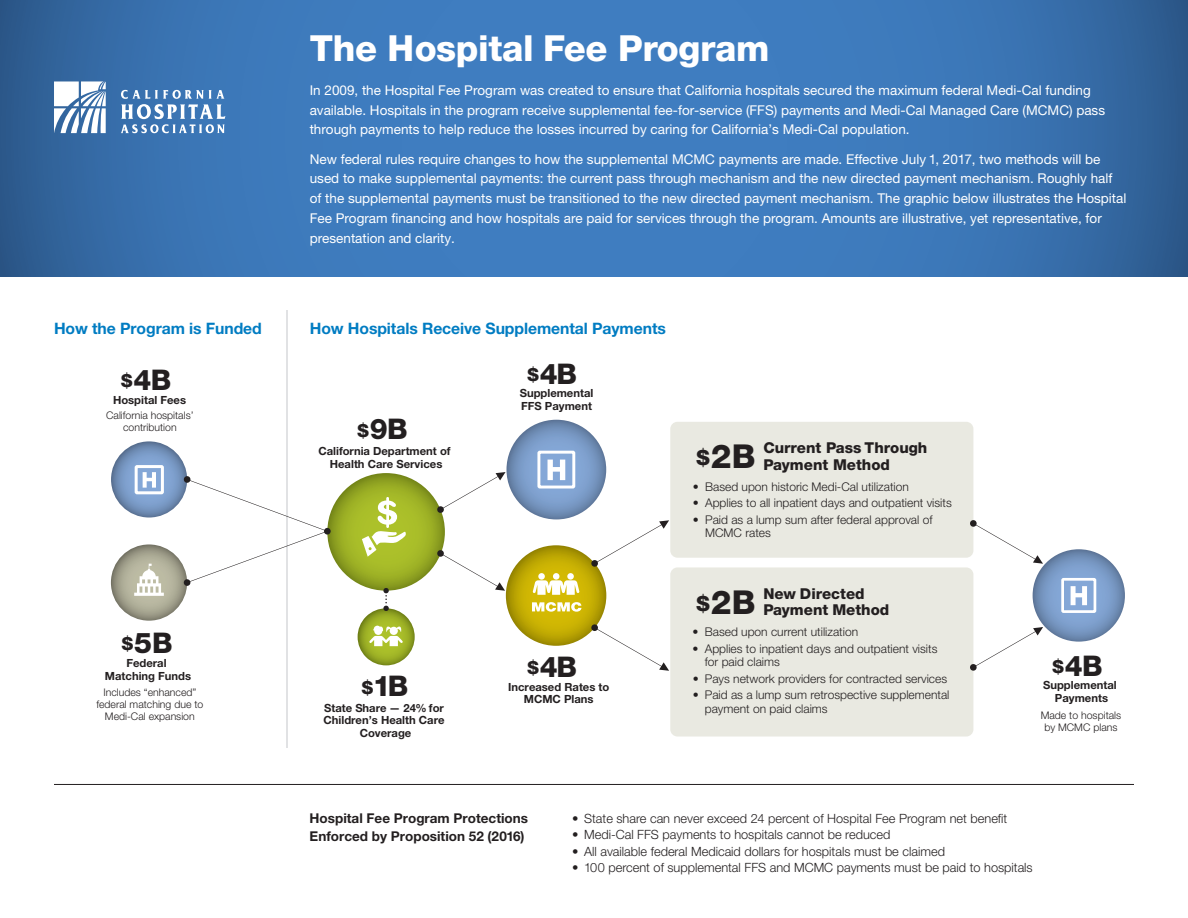
<style>
.page{position:relative;width:1188px;height:918px;background:#fff}
.page>*{position:absolute;margin:0;border:0;box-sizing:border-box;transform-origin:0 0}
.t1{font:800 36px "Helvetica Neue LT Pro";letter-spacing:-.01em;color:#fff}
.t2{font:800 28.5px "Helvetica Neue LT Pro";letter-spacing:-.02em;color:#231f20}
.t3{font:700 15.75px "Helvetica Neue LT Pro";letter-spacing:-.005em;color:#007cc2}
.t4{font:800 15px/16.5px "Helvetica Neue LT Pro";color:#231f20}
.t5{font:13.5px/19.8px "Helvetica Neue LT Pro";color:#fff}
.t6{font:700 13.5px/18px "Helvetica Neue LT Pro";color:#231f20}
.t7{font:300 12.75px "Helvetica Neue LT Pro";color:#231f20}
.t8{font:300 12px/13.5px "Helvetica Neue LT Pro";color:#231f20}
.t9{font:700 11.25px/12.8px "Helvetica Neue LT Pro";color:#231f20;text-align:center}
.t10{font:300 10.5px/12px "Helvetica Neue LT Pro";color:#231f20;text-align:center}
.s1{font-size:18px}
.s2{font-size:33px}
</style>
<div class="page">
<svg style="left:0;top:0;width:1188px;height:276px;background:#3a75b4"></svg>
<div style="left:670px;top:422px;width:303px;height:136px;background:#e9e9e1;border-radius:7px"></div>
<div style="left:670px;top:567px;width:303px;height:170px;background:#e9e9e1;border-radius:7px"></div>
<hr style="left:286px;top:310px;width:1px;height:437px;background:#e1e2e4">
<svg style="left:111px;top:544px;width:76px;height:77px;background:#a2a18d"></svg>
<svg style="left:111px;top:441px;width:76px;height:77px;background:#7694bd"></svg>
<svg style="left:135px;top:465px;width:29px;height:29px"></svg>
<svg style="left:506px;top:545px;width:100px;height:101px;background:#bda604"></svg>
<svg style="left:591px;top:624px;width:78px;height:47px"></svg>
<svg style="left:591px;top:520px;width:78px;height:47px"></svg>
<div style="left:184px;top:476px;width:6px;height:7px;background:#231f20;border-radius:50%"></div>
<div style="left:184px;top:579px;width:6px;height:7px;background:#231f20;border-radius:50%"></div>
<svg style="left:1033px;top:549px;width:92px;height:93px;background:#7795bf"></svg>
<svg style="left:1061px;top:578px;width:35px;height:35px"></svg>
<svg style="left:970px;top:520px;width:73px;height:44px"></svg>
<svg style="left:970px;top:627px;width:73px;height:44px"></svg>
<svg style="left:134px;top:564px;width:30px;height:32px"></svg>
<svg style="left:506px;top:420px;width:100px;height:99px;background:#7695bf"></svg>
<svg style="left:537px;top:451px;width:38px;height:38px"></svg>
<svg style="left:532px;top:602px;width:49px;height:10px"></svg>
<div style="left:553px;top:573px;width:6px;height:7px;background:#fff;border-radius:50%"></div>
<div style="left:538px;top:573px;width:7px;height:7px;background:#fff;border-radius:50%"></div>
<div style="left:567px;top:573px;width:7px;height:7px;background:#fff;border-radius:50%"></div>
<svg style="left:533px;top:580px;width:47px;height:15px"></svg>
<svg style="left:187px;top:472px;width:319px;height:193px"></svg>
<hr style="left:54px;top:784px;width:1080px;height:1px;background:#231f20">
<svg style="left:54px;top:81px;width:52px;height:52px"></svg>
<svg style="left:121px;top:90px;width:104px;height:43px"></svg>
<p class="t1" style="left:310px;top:27px;width:461px">The Hospital Fee Program</p>
<p class="t5" style="left:310px;top:80px;width:797px">In 2009, the Hospital Fee Program was created to ensure that California hospitals secured the maximum federal Medi-Cal funding available. Hospitals in the program receive supplemental fee-for-service (FFS) payments and Medi-Cal Managed Care (MCMC) pass through payments to help reduce the losses incurred by caring for California’s Medi-Cal population.</p>
<p class="t5" style="left:310px;top:149px;width:818px">New federal rules require changes to how the supplemental MCMC payments are made. Effective July 1, 2017, two methods will be used to make supplemental payments: the current pass through mechanism and the new directed payment mechanism. Roughly half of the supplemental payments must be transitioned to the new directed payment mechanism. The graphic below illustrates the Hospital Fee Program financing and how hospitals are paid for services through the program. Amounts are illustrative, yet representative, for presentation and clarity.</p>
<p class="t3" style="left:54px;top:318px;width:209px">How the Program is Funded</p>
<p class="t3" style="left:310px;top:318px;width:358px">How Hospitals Receive Supplemental Payments</p>
<p class="t2" style="left:121px;top:362px;width:52px"><span class="s1">$</span>4B</p>
<p class="t9" style="left:113px;top:393px;width:75px">Hospital Fees</p>
<p class="t10" style="left:106px;top:409px;width:89px">California hospitals’ contribution</p>
<p class="t2" style="left:122px;top:626px;width:52px"><span class="s1">$</span>5B</p>
<p class="t9" style="left:105px;top:656px;width:88px">Federal<br>Matching Funds</p>
<p class="t10" style="left:96px;top:686px;width:108px">Includes “enhanced” federal matching due to<br>Medi-Cal expansion</p>
<p class="t2" style="left:358px;top:412px;width:52px"><span class="s1">$</span>9B</p>
<p class="t9" style="left:318px;top:445px;width:134px">California Department of<br>Health Care Services</p>
<p class="t2" style="left:527px;top:356px;width:51px"><span class="s1">$</span>4B</p>
<p class="t9" style="left:520px;top:386px;width:75px;text-align:left">Supplemental<br>FFS Payment</p>
<p class="t2" style="left:362px;top:669px;width:48px"><span class="s1">$</span>1B</p>
<p class="t9" style="left:324px;top:701px;width:123px">State Share — 24% for<br>Children’s Health Care<br>Coverage</p>
<p class="t2" style="left:527px;top:650px;width:51px"><span class="s1">$</span>4B</p>
<p class="t9" style="left:508px;top:680px;width:103px">Increased Rates to<br>MCMC Plans</p>
<p class="t4" style="left:696px;top:439px;width:232px;text-indent:67px">Current Pass Through <sup>$</sup><span class="s2">2B</span> Payment Method</p>
<p class="t8" style="left:693px;top:480px;width:217px">• Based upon historic Medi-Cal utilization</p>
<p class="t8" style="left:693px;top:496px;width:260px">• Applies to all inpatient days and outpatient visits</p>
<p class="t8" style="left:705px;top:513px;width:229px;text-indent:-12px">• Paid as a lump sum after federal approval of<br>MCMC rates</p>
<p class="t4" style="left:696px;top:585px;width:194px;text-indent:67px">New Directed <sup>$</sup><span class="s2">2B</span> Payment Method</p>
<p class="t8" style="left:693px;top:625px;width:167px">• Based upon current utilization</p>
<p class="t8" style="left:705px;top:641px;width:234px;text-indent:-12px">• Applies to inpatient days and outpatient visits for paid claims</p>
<p class="t8" style="left:693px;top:671px;width:256px">• Pays network providers for contracted services</p>
<p class="t8" style="left:705px;top:688px;width:246px;text-indent:-12px">• Paid as a lump sum retrospective supplemental payment on paid claims</p>
<p class="t2" style="left:1052px;top:649px;width:52px"><span class="s1">$</span>4B</p>
<p class="t9" style="left:1043px;top:679px;width:75px">Supplemental<br>Payments</p>
<p class="t10" style="left:1041px;top:709px;width:82px">Made to hospitals by MCMC plans</p>
<p class="t6" style="left:310px;top:809px;width:220px">Hospital Fee Program Protections<br>Enforced by Proposition 52 (2016)</p>
<p class="t7" style="left:572px;top:810px;width:437px">• State share can never exceed 24 percent of Hospital Fee Program net benefit</p>
<p class="t7" style="left:572px;top:827px;width:320px">• Medi-Cal FFS payments to hospitals cannot be reduced</p>
<p class="t7" style="left:572px;top:843px;width:374px">• All available federal Medicaid dollars for hospitals must be claimed</p>
<p class="t7" style="left:572px;top:860px;width:462px">• 100 percent of supplemental FFS and MCMC payments must be paid to hospitals</p>
</div>
